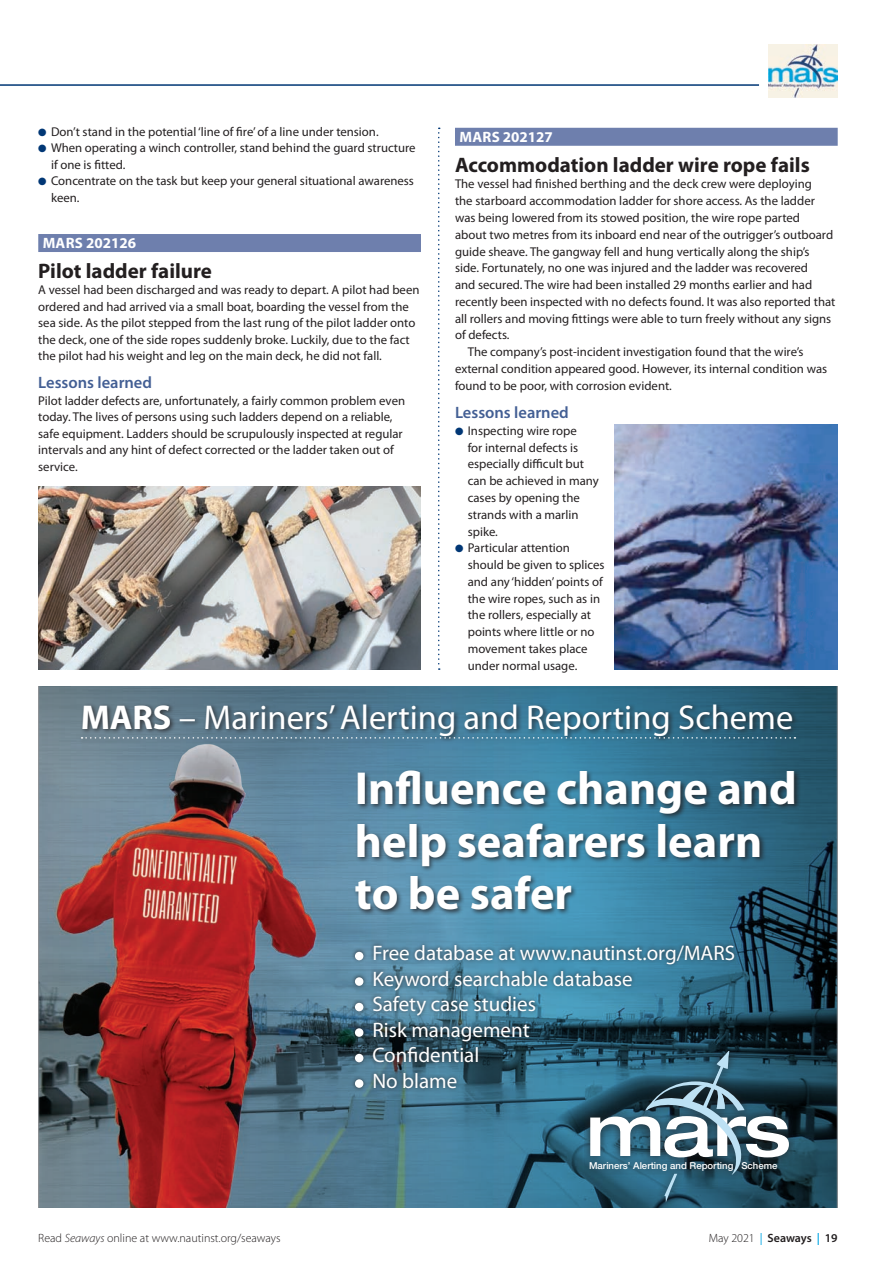
<style>
.page{position:relative;width:893px;height:1263px;background:#fff}
.page>*{position:absolute;margin:0;border:0;box-sizing:border-box;transform-origin:0 0}
.t1{font:700 46.5px/52.5px "Myriad Pro";color:#fff}
.t2{font:34.5px "Myriad Pro";color:#fff}
.t3{font:21px/25.5px "Myriad Pro";color:#fff}
.t4{font:700 21px "Myriad Pro";color:#231f20}
.t5{font:600 16.5px "Myriad Pro";color:#435f94}
.t6{font:700 15px "Myriad Pro";color:#fff}
.t7{font:12.75px/16.8px "Myriad Pro";color:#231f20}
.t8{font:300 12px "Myriad Pro";color:#231f20}
.t9{font:600 12px "Myriad Pro";letter-spacing:-.005em;color:#231f20}
.t10{font:500 9.6px "Helvetica Neue LT Std";color:#fff}
.s1{color:#013775}
.s2{font-weight:700}
.s3{font-style:italic}
.s4{font-weight:300}
.s5{font-weight:400;color:#00a5e3}
.s6{color:#00a5e3}
</style>
<div class="page">
<hr style="left:0;top:0;width:1px;height:1263px;background:#f9f2e4">
<hr style="left:0;top:84px;width:759px;height:2px;background:#013775">
<img style="left:768px;top:44px;width:70px;height:54px">
<div style="left:38px;top:234px;width:383px;height:18px;background:#6e7fad"></div>
<svg style="left:38px;top:687px;width:800px;height:521px;background:#546678"></svg>
<svg style="left:438px;top:128px;width:2px;height:542px"></svg>
<img style="left:38px;top:487px;width:383px;height:183px">
<div style="left:455px;top:128px;width:383px;height:18px;background:#6e7fad"></div>
<img style="left:614px;top:425px;width:224px;height:245px">
<p class="t7" style="left:38px;top:123px;width:342px"><span class="s1">●</span> Don’t stand in the potential ‘line of fire’ of a line under tension.</p>
<p class="t7" style="left:51px;top:139px;width:366px;text-indent:-13px"><span class="s1">●</span> When operating a winch controller, stand behind the guard structure if one is fitted.</p>
<p class="t7" style="left:51px;top:172px;width:364px;text-indent:-13px"><span class="s1">●</span> Concentrate on the task but keep your general situational awareness keen.</p>
<p class="t6" style="left:43px;top:233px;width:95px">MARS 202126</p>
<h3 class="t4" style="left:38px;top:257px;width:175px">Pilot ladder failure</h3>
<p class="t7" style="left:38px;top:281px;width:383px">A vessel had been discharged and was ready to depart. A pilot had been ordered and had arrived via a small boat, boarding the vessel from the sea side. As the pilot stepped from the last rung of the pilot ladder onto the deck, one of the side ropes suddenly broke. Luckily, due to the fact the pilot had his weight and leg on the main deck, he did not fall.</p>
<p class="t5" style="left:38px;top:372px;width:115px">Lessons learned</p>
<p class="t7" style="left:38px;top:392px;width:368px">Pilot ladder defects are, unfortunately, a fairly common problem even today. The lives of persons using such ladders depend on a reliable, safe equipment. Ladders should be scrupulously inspected at regular intervals and any hint of defect corrected or the ladder taken out of service.</p>
<p class="t6" style="left:459px;top:127px;width:95px">MARS 202127</p>
<h3 class="t4" style="left:455px;top:151px;width:356px">Accommodation ladder wire rope fails</h3>
<p class="t7" style="left:455px;top:176px;width:358px">The vessel had finished berthing and the deck crew were deploying</p>
<p class="t7" style="left:455px;top:192px;width:361px">the starboard accommodation ladder for shore access. As the ladder</p>
<p class="t7" style="left:455px;top:209px;width:347px">was being lowered from its stowed position, the wire rope parted</p>
<p class="t7" style="left:455px;top:226px;width:380px">about two metres from its inboard end near of the outrigger’s outboard</p>
<p class="t7" style="left:455px;top:243px;width:356px">guide sheave. The gangway fell and hung vertically along the ship’s</p>
<p class="t7" style="left:455px;top:259px;width:355px">side. Fortunately, no one was injured and the ladder was recovered</p>
<p class="t7" style="left:455px;top:276px;width:359px">and secured. The wire had been installed 29 months earlier and had</p>
<p class="t7" style="left:455px;top:293px;width:382px">recently been inspected with no defects found. It was also reported that</p>
<p class="t7" style="left:455px;top:310px;width:378px">all rollers and moving fittings were able to turn freely without any signs</p>
<p class="t7" style="left:455px;top:327px;width:56px">of defects.</p>
<p class="t7" style="left:468px;top:343px;width:337px">The company’s post-incident investigation found that the wire’s</p>
<p class="t7" style="left:455px;top:360px;width:374px">external condition appeared good. However, its internal condition was</p>
<p class="t7" style="left:455px;top:377px;width:218px">found to be poor, with corrosion evident.</p>
<p class="t5" style="left:455px;top:402px;width:115px">Lessons learned</p>
<p class="t7" style="left:468px;top:422px;width:133px;text-indent:-13px"><span class="s1">●</span> Inspecting wire rope<br>for internal defects is especially difficult but can be achieved in many cases by opening the strands with a marlin spike.</p>
<p class="t7" style="left:468px;top:539px;width:138px;text-indent:-13px"><span class="s1">●</span> Particular attention should be given to splices and any ‘hidden’ points of the wire ropes, such as in the rollers, especially at points where little or no movement takes place under normal usage.</p>
<h2 class="t2" style="left:81px;top:696px;width:714px"><span class="s2">MARS</span> – Mariners’ Alerting and Reporting Scheme</h2>
<h1 class="t1" style="left:355px;top:760px;width:443px">Influence change and help seafarers learn to be safer</h1>
<h3 class="t3" style="left:372px;top:940px;width:364px">Free database at www.nautinst.org/MARS<br>Keyword searchable database<br>Safety case studies<br>Risk management<br>Confidential<br>No blame</h3>
<p class="t10" style="left:589px;top:1160px;width:190px">Mariners’ Alerting and Reporting Scheme</p>
<p class="t8" style="left:38px;top:1231px;width:244px">Read <span class="s3">Seaways</span> online at www.nautinst.org/seaways</p>
<p class="t9" style="left:709px;top:1230px;width:130px"><span class="s4">May 2021</span> <span class="s5">|</span> Seaways <span class="s6">|</span> 19</p>
</div>
